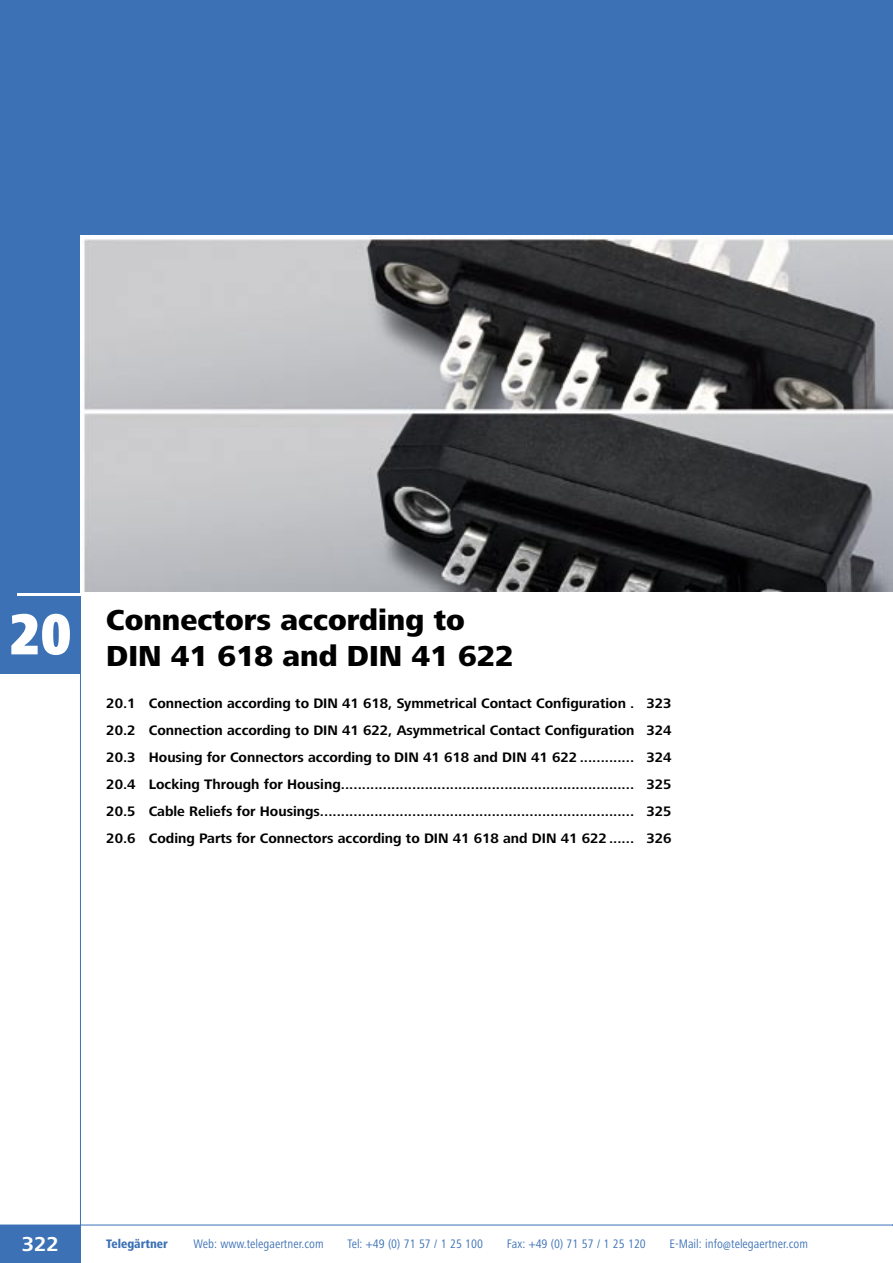
<style>
.page{position:relative;width:893px;height:1263px;background:#fff}
.page>*{position:absolute;margin:0;border:0;box-sizing:border-box;transform-origin:0 0}
.t1{font:900 condensed 60px "Frutiger Next LT";color:#fff}
.t2{font:800 30px "Frutiger Next LT";color:#000}
.t3{font:700 21px "Frutiger Next LT";color:#fff}
.t4{font:700 14.25px "Frutiger Next LT";color:#000}
.t5{font:condensed 12.75px "Frutiger Next LT";color:#3c71b6}
.t6{font:800 condensed 12.75px "Frutiger Next LT";color:#3c71b6}
</style>
<div class="page">
<div style="left:0;top:1225px;width:81px;height:38px;background:#3c71b6"></div>
<hr style="left:0;top:1225px;width:893px;height:1px;background:#3c71b6">
<div style="left:0;top:37px;width:893px;height:555px;background:#3c71b6"></div>
<img style="left:81px;top:236px;width:811px;height:356px">
<div style="left:0;top:0;width:893px;height:47px;background:#3c71b6"></div>
<div style="left:0;top:596px;width:81px;height:78px;background:#3c71b6"></div>
<hr style="left:80px;top:609px;width:1px;height:654px;background:#3c71b6">
<div style="left:0;top:589px;width:17px;height:10px;background:#3c71b6"></div>
<p class="t1" style="left:9px;top:600px;width:64px">20</p>
<p class="t2" style="left:106px;top:603px;width:360px">Connectors according to</p>
<p class="t2" style="left:106px;top:639px;width:409px">DIN 41 618 and DIN 41 622</p>
<p class="t4" style="left:106px;top:696px;width:567px">20.1 Connection according to DIN 41 618, Symmetrical Contact Configuration . 323</p>
<p class="t4" style="left:106px;top:723px;width:567px">20.2 Connection according to DIN 41 622, Asymmetrical Contact Configuration 324</p>
<p class="t4" style="left:106px;top:750px;width:567px">20.3 Housing for Connectors according to DIN 41 618 and DIN 41 622 ............. 324</p>
<p class="t4" style="left:106px;top:777px;width:567px">20.4 Locking Through for Housing ...................................................................... 325</p>
<p class="t4" style="left:106px;top:804px;width:567px">20.5 Cable Reliefs for Housings ........................................................................... 325</p>
<p class="t4" style="left:106px;top:831px;width:567px">20.6 Coding Parts for Connectors according to DIN 41 618 and DIN 41 622 ...... 326</p>
<h3 class="t3" style="left:22px;top:1232px;width:39px">322</h3>
<p class="t6" style="left:106px;top:1237px;width:63px">Telegärtner</p>
<p class="t5" style="left:193px;top:1237px;width:132px">Web: www.telegaertner.com</p>
<p class="t5" style="left:347px;top:1237px;width:137px">Tel: +49 (0) 71 57 / 1 25 100</p>
<p class="t5" style="left:507px;top:1237px;width:141px">Fax: +49 (0) 71 57 / 1 25 120</p>
<p class="t5" style="left:670px;top:1237px;width:140px">E-Mail: info@telegaertner.com</p>
</div>
